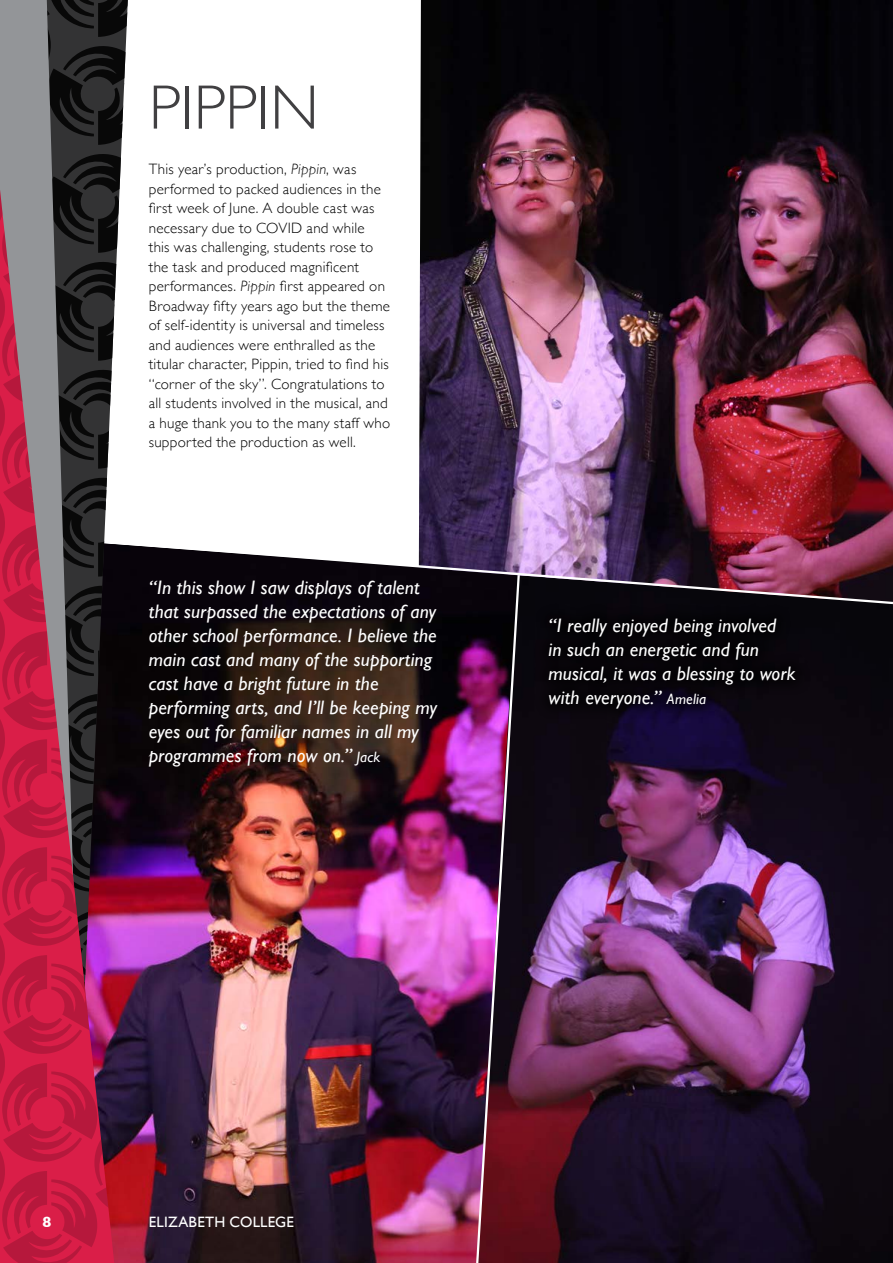
<style>
.page{position:relative;width:893px;height:1263px;background:#fff}
.page>*{position:absolute;margin:0;border:0;box-sizing:border-box;transform-origin:0 0}
.EC_Heading_1{font:300 63px "Gill Sans";letter-spacing:-.01em;color:#414042}
.EC_Body{font:italic 19.5px/24px "Gill Sans";letter-spacing:.005em;color:#fff}
.EC_Body-2{font:300 15px/19.5px "Gill Sans";letter-spacing:.015em;color:#000}
.t1{font:15px "Gill Sans";letter-spacing:.015em;color:#fff}
.t2{font:700 15px "Gill Sans";color:#fff}
.s1{font-style:italic}
.s2{font-size:15px}
</style>
<div class="page">
<img style="left:521px;top:605px;width:372px;height:658px">
<img style="left:128px;top:605px;width:346px;height:658px">
<img style="left:474px;top:605px;width:47px;height:658px">
<svg style="left:891px;top:937px;width:2px;height:8px"></svg>
<div style="left:534px;top:604px;width:276px;height:120px;background:#000;opacity:.75"></div>
<img style="left:419px;top:0;width:474px;height:539px">
<img style="left:128px;top:539px;width:765px;height:66px">
<svg style="left:0;top:0;width:128px;height:1263px;background:#85374c"></svg>
<p class="EC_Heading_1" style="left:149px;top:58px;width:171px">PIPPIN</p>
<p class="EC_Body-2" style="left:149px;top:159px;width:243px">This year’s production, <span class="s1">Pippin</span>, was performed to packed audiences in the first week of June. A double cast was necessary due to COVID and while<br>this was challenging, students rose to the task and produced magnificent performances. <span class="s1">Pippin</span> first appeared on Broadway fifty years ago but the theme of self-identity is universal and timeless and audiences were enthralled as the titular character, Pippin, tried to find his “corner of the sky”. Congratulations to all students involved in the musical, and a huge thank you to the many staff who supported the production as well.</p>
<p class="EC_Body" style="left:149px;top:575px;width:290px">“In this show I saw displays of talent that surpassed the expectations of any other school performance. I believe the main cast and many of the supporting cast have a bright future in the performing arts, and I’ll be keeping my eyes out for familiar names in all my programmes from now on.” <span class="s2">Jack</span></p>
<p class="EC_Body" style="left:549px;top:614px;width:249px">“I really enjoyed being involved<br>in such an energetic and fun musical, it was a blessing to work with everyone.” <span class="s2">Amelia</span></p>
<p class="t2" style="left:43px;top:1209px;width:10px">8</p>
<p class="t1" style="left:149px;top:1213px;width:147px">ELIZABETH COLLEGE</p>
</div>
